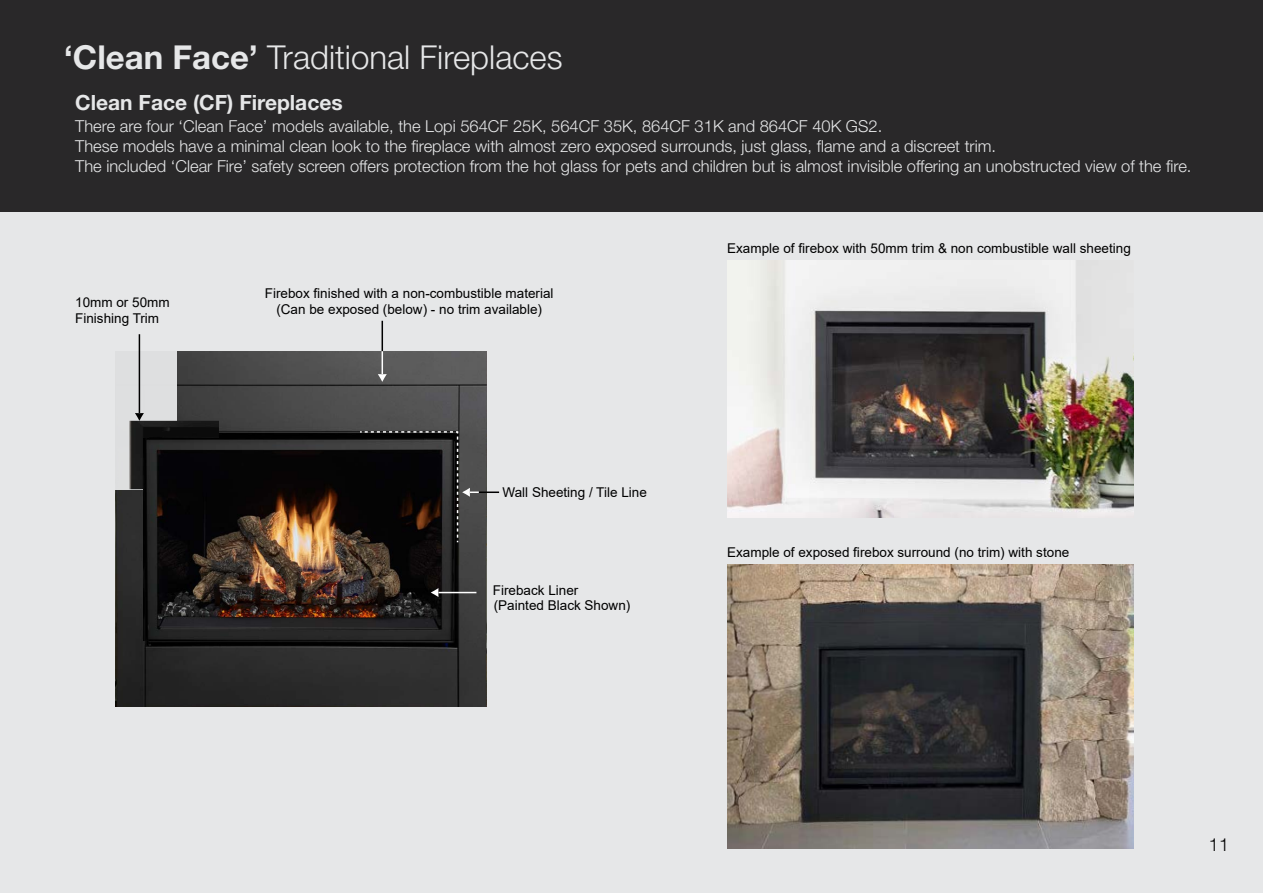
<style>
.page{position:relative;width:1263px;height:893px;background:#e6e7e8}
.page>*{position:absolute;margin:0;border:0;box-sizing:border-box;transform-origin:0 0}
.t1{font:300 33px "Helvetica Neue LT Std";color:#e6e7e8}
.t2{font:700 21px "Helvetica Neue LT Std";color:#e6e7e8}
.t3{font:300 18px "Helvetica Neue LT Std";color:#000}
.t4{font:300 16.5px/19.8px "Helvetica Neue LT Std";color:#e6e7e8}
.t5{font:13.5px/16.2px "Arial";color:#000}
.s1{font-weight:700}
</style>
<div class="page">
<img style="left:727px;top:564px;width:406px;height:284px">
<img style="left:116px;top:351px;width:370px;height:355px">
<svg style="left:378px;top:351px;width:9px;height:31px"></svg>
<hr style="left:479px;top:491px;width:20px;height:2px;background:#000">
<hr style="left:382px;top:321px;width:1px;height:30px;background:#000">
<svg style="left:359px;top:430px;width:120px;height:114px;background:#414141"></svg>
<div style="left:82px;top:336px;width:95px;height:85px;background:#dedfe0"></div>
<div style="left:81px;top:421px;width:63px;height:68px;background:#e6e7e8"></div>
<img style="left:130px;top:421px;width:89px;height:68px">
<svg style="left:135px;top:413px;width:9px;height:8px"></svg>
<hr style="left:139px;top:334px;width:1px;height:79px;background:#000">
<div style="left:0;top:0;width:1263px;height:212px;background:#292829"></div>
<img style="left:144px;top:439px;width:310px;height:202px">
<svg style="left:431px;top:588px;width:7px;height:9px"></svg>
<hr style="left:438px;top:592px;width:38px;height:1px;background:#fff">
<img style="left:727px;top:260px;width:406px;height:258px">
<h1 class="t1" style="left:64px;top:38px;width:500px"><span class="s1">‘Clean Face’</span> Traditional Fireplaces</h1>
<p class="t2" style="left:75px;top:90px;width:269px">Clean Face (CF) Fireplaces</p>
<p class="t4" style="left:75px;top:116px;width:1118px">There are four ‘Clean Face’ models available, the Lopi 564CF 25K, 564CF 35K, 864CF 31K and 864CF 40K GS2.<br>These models have a minimal clean look to the fireplace with almost zero exposed surrounds, just glass, flame and a discreet trim.<br>The included ‘Clear Fire’ safety screen offers protection from the hot glass for pets and children but is almost invisible offering an unobstructed view of the fire.</p>
<p class="t5" style="left:75px;top:294px;width:96px">10mm or 50mm<br>Finishing Trim</p>
<p class="t5" style="left:265px;top:285px;width:290px;text-align:center">Firebox finished with a non-combustible material (Can be exposed (below) - no trim available)</p>
<p class="t5" style="left:502px;top:484px;width:146px">Wall Sheeting / Tile Line</p>
<p class="t5" style="left:493px;top:582px;width:87px">Fireback Liner</p>
<p class="t5" style="left:494px;top:597px;width:138px">(Painted Black Shown)</p>
<p class="t5" style="left:727px;top:240px;width:405px">Example of firebox with 50mm trim &amp; non combustible wall sheeting</p>
<p class="t5" style="left:727px;top:544px;width:344px">Example of exposed firebox surround (no trim) with stone</p>
<p class="t3" style="left:1209px;top:833px;width:22px">11</p>
</div>
